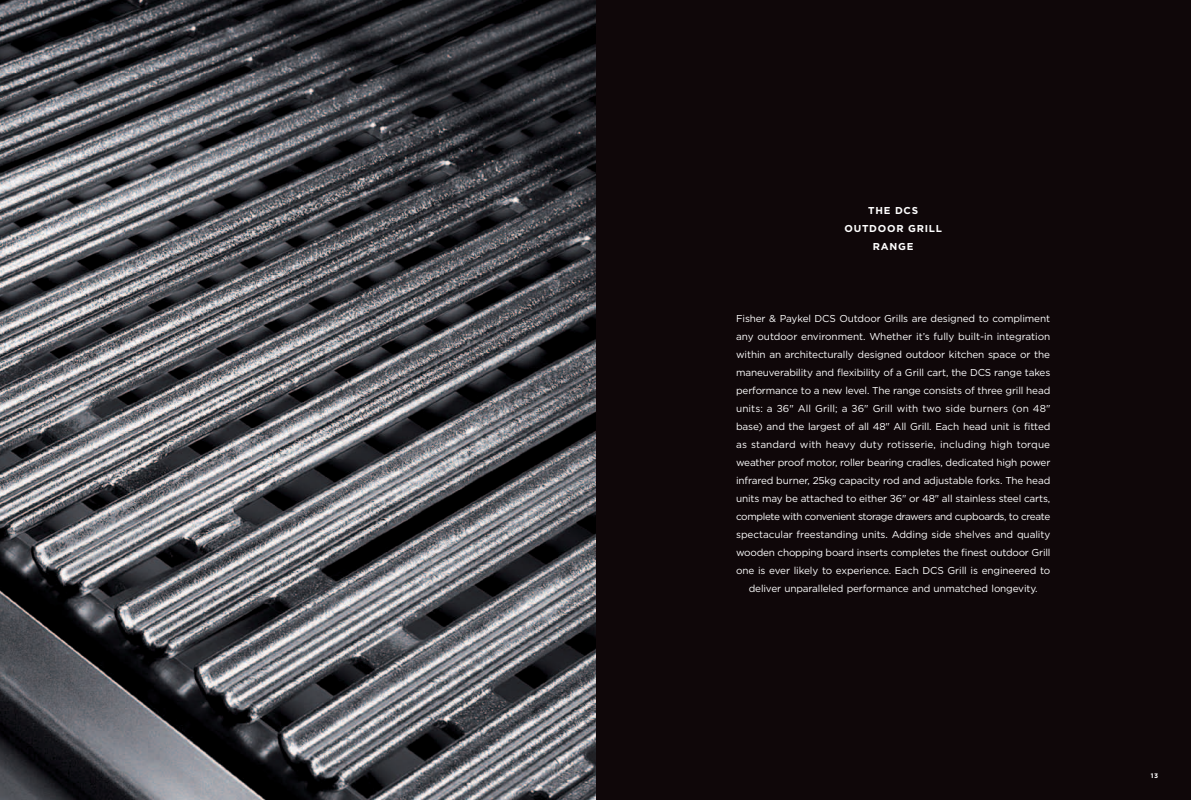
<style>
.page{position:relative;width:1191px;height:800px;background:#fff}
.page>*{position:absolute;margin:0;border:0;box-sizing:border-box;transform-origin:0 0}
.t1{font:10px/18px "Gotham";letter-spacing:-.015em;color:#fff;text-align:center}
.t2{font:700 10px/18px "Gotham";letter-spacing:.075em;color:#fff}
.t3{font:700 6.5px "Gotham";color:#fff}
</style>
<div class="page">
<div style="left:595px;top:0;width:596px;height:799px;background:#0f0709"></div>
<img style="left:0;top:0;width:595px;height:799px">
<p class="t2" style="left:868px;top:201px;width:51px">THE DCS</p>
<p class="t2" style="left:844px;top:219px;width:10px">OUTDOO</p>
<p class="t2" style="left:873px;top:219px;width:70px;text-indent:23px">R GRILL<br>RANG E</p>
<p class="t1" style="left:736px;top:309px;width:316px">Fisher &amp; Paykel DCS Outdoor Grills are designed to compliment any outdoor environment. Whether it’s fully built-in integration within an architecturally designed outdoor kitchen space or the maneuverability and flexibility of a Grill cart, the DCS range takes performance to a new level. The range consists of three grill head units: a 36" All Grill; a 36" Grill with two side burners (on 48" base) and the largest of all 48" All Grill. Each head unit is fitted as standard with heavy duty rotisserie, including high torque weather proof motor, roller bearing cradles, dedicated high power infrared burner, 25kg capacity rod and adjustable forks. The head units may be attached to either 36" or 48" all stainless steel carts, complete with convenient storage drawers and cupboards, to create spectacular freestanding units. Adding side shelves and quality wooden chopping board inserts completes the finest outdoor Grill one is ever likely to experience. Each DCS Grill is engineered to deliver unparalleled performance and unmatched longevity.</p>
<p class="t3" style="left:1150px;top:770px;width:9px">13</p>
</div>
